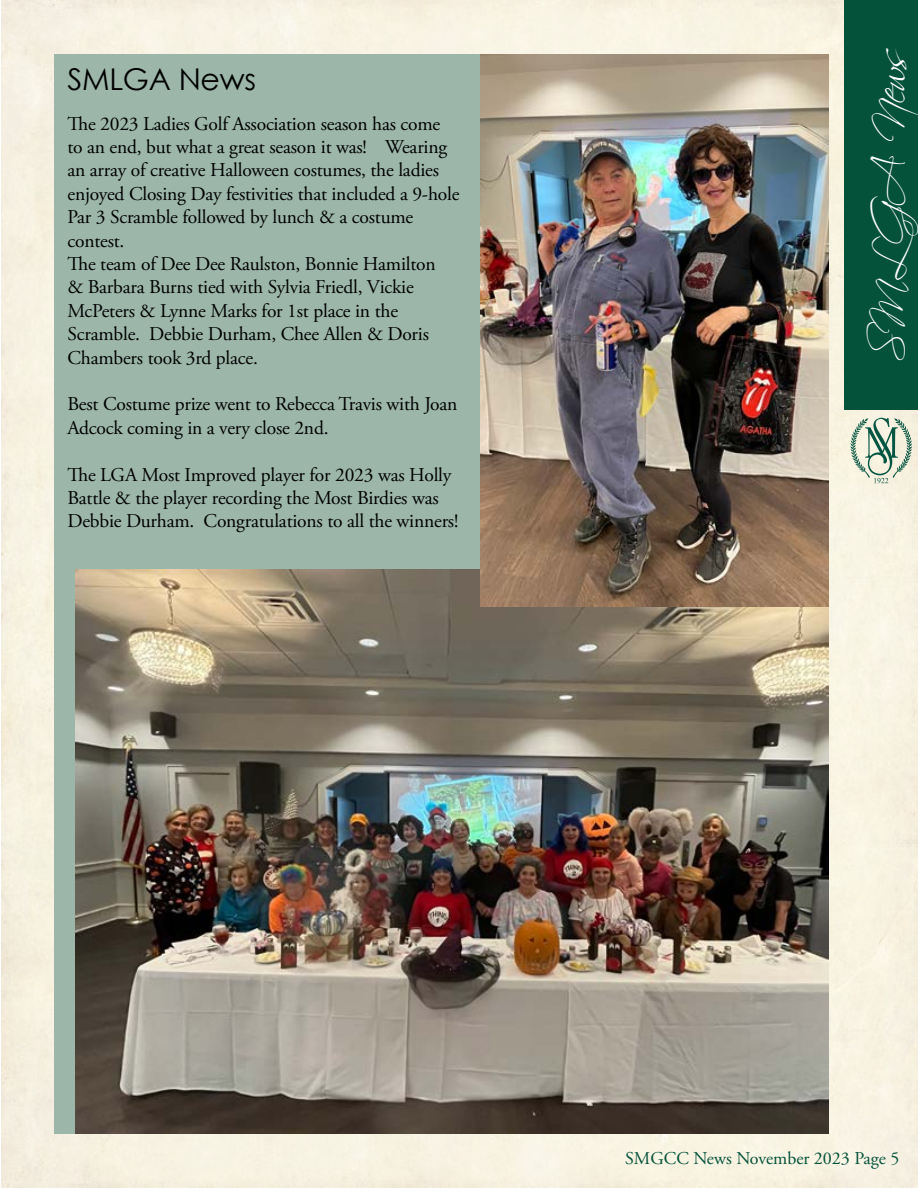
<style>
.page{position:relative;width:918px;height:1188px;background:#fff}
.page>*{position:absolute;margin:0;border:0;box-sizing:border-box;transform-origin:0 0}
.t1{font:45px "Scriptina";color:#fff}
.t2{font:30px "Century Gothic";letter-spacing:-.01em;color:#000}
.t3{font:19.5px/23.4px "Adobe Garamond Pro";letter-spacing:-.01em;color:#000}
.t4{font:18px "Adobe Garamond Pro";color:#04523a}
</style>
<div class="page">
<div style="left:1px;top:0;width:917px;height:1188px;background:#f7f2e2"></div>
<div style="left:844px;top:0;width:74px;height:410px;background:#04523a"></div>
<svg style="left:850px;top:418px;width:62px;height:65px;background:#becdbb"></svg>
<div style="left:54px;top:54px;width:764px;height:1080px;background:#9cb6aa"></div>
<img style="left:75px;top:569px;width:753px;height:565px">
<img style="left:481px;top:54px;width:347px;height:552px">
<h2 class="t2" style="left:68px;top:61px;width:190px">SMLGA News</h2>
<p class="t3" style="left:68px;top:112px;width:393px">The 2023 Ladies Golf Association season has come to an end, but what a great season it was! Wearing an array of creative Halloween costumes, the ladies enjoyed Closing Day festivities that included a 9-hole Par 3 Scramble followed by lunch &amp; a costume contest.<br>The team of Dee Dee Raulston, Bonnie Hamilton<br>&amp; Barbara Burns tied with Sylvia Friedl, Vickie McPeters &amp; Lynne Marks for 1st place in the Scramble. Debbie Durham, Chee Allen &amp; Doris Chambers took 3rd place.</p>
<p class="t3" style="left:68px;top:393px;width:392px">Best Costume prize went to Rebecca Travis with Joan<br>Adcock coming in a very close 2nd.</p>
<p class="t3" style="left:68px;top:463px;width:392px">The LGA Most Improved player for 2023 was Holly<br>Battle &amp; the player recording the Most Birdies was<br>Debbie Durham. Congratulations to all the winners!</p>
<h1 class="t1" style="left:863px;top:362px;width:317px;rotate:-90deg">SMLGA News</h1>
<p class="t4" style="left:625px;top:1147px;width:276px">SMGCC News November 2023 Page 5</p>
</div>
